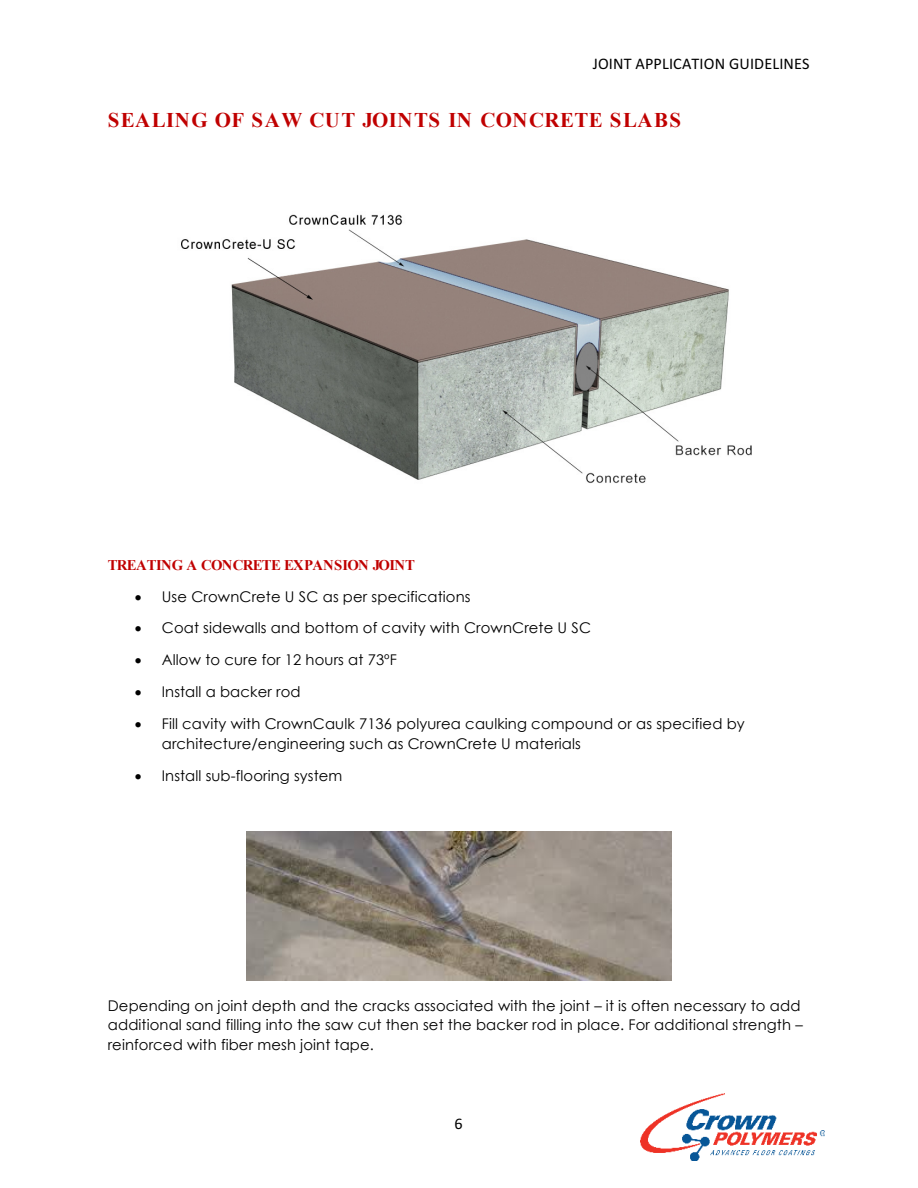
<style>
.page{position:relative;width:918px;height:1188px;background:#fff}
.page>*{position:absolute;margin:0;border:0;box-sizing:border-box;transform-origin:0 0}
.t1{font:700 20.85px "Times New Roman";letter-spacing:.02em;color:#c00000}
.t2{font:16.2px "Calibri";letter-spacing:.01em;color:#000}
.t3{font:14.7px/19.8px "Century Gothic";letter-spacing:.01em;color:#000}
.t4{font:700 14.7px "Times New Roman";letter-spacing:-.045em;color:#c00000}
</style>
<div class="page">
<img style="left:640px;top:1094px;width:184px;height:66px">
<img style="left:181px;top:214px;width:571px;height:270px">
<img style="left:246px;top:831px;width:426px;height:150px">
<p class="t2" style="left:593px;top:58px;width:218px">JOINT APPLICATION GUIDELINES</p>
<h1 class="t1" style="left:108px;top:113px;width:575px">SEALING OF SAW CUT JOINTS IN CONCRETE SLABS</h1>
<p class="t4" style="left:108px;top:560px;width:309px">TREATING A CONCRETE EXPANSION JOINT</p>
<p class="t3" style="left:135px;top:588px;width:337px">• Use CrownCrete U SC as per specifications</p>
<p class="t3" style="left:135px;top:620px;width:458px">• Coat sidewalls and bottom of cavity with CrownCrete U SC</p>
<p class="t3" style="left:135px;top:652px;width:264px">• Allow to cure for 12 hours at 73ºF</p>
<p class="t3" style="left:135px;top:683px;width:167px">• Install a backer rod</p>
<p class="t3" style="left:162px;top:715px;width:585px;text-indent:-27px">• Fill cavity with CrownCaulk 7136 polyurea caulking compound or as specified by architecture/engineering such as CrownCrete U materials</p>
<p class="t3" style="left:135px;top:767px;width:209px">• Install sub-flooring system</p>
<p class="t3" style="left:108px;top:997px;width:696px">Depending on joint depth and the cracks associated with the joint – it is often necessary to add additional sand filling into the saw cut then set the backer rod in place. For additional strength – reinforced with fiber mesh joint tape.</p>
<p class="t2" style="left:454px;top:1118px;width:10px">6</p>
</div>
